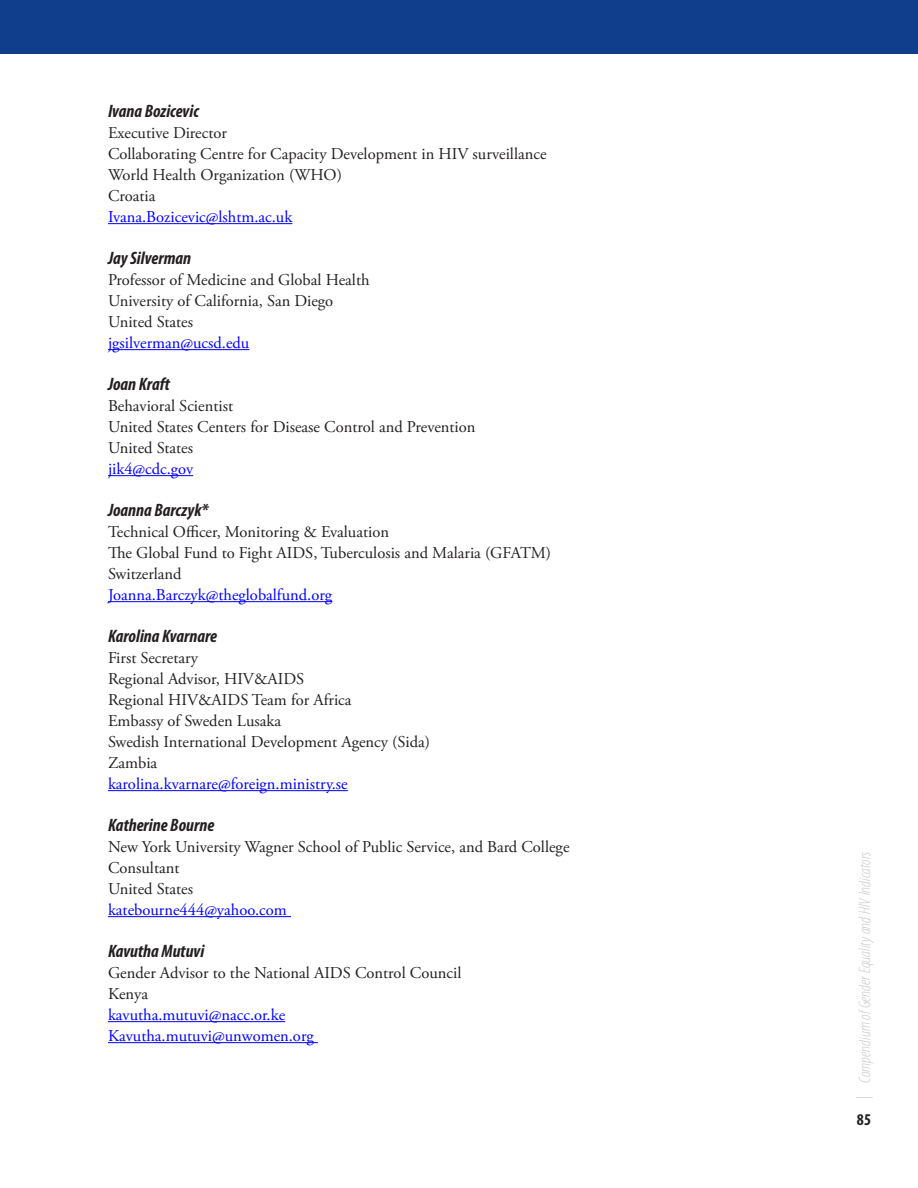
<style>
.page{position:relative;width:918px;height:1188px;background:#fff}
.page>*{position:absolute;margin:0;border:0;box-sizing:border-box;transform-origin:0 0}
.subhed_second{font:italic 700 condensed 18px "Myriad Pro";color:#231f20}
.body_text{font:16.5px "Adobe Garamond Pro";color:#231f20}
.URL{font:16.5px "Adobe Garamond Pro";color:#00f}
.t1{font:italic 300 condensed 16.5px "Myriad Pro";color:#c7c8ca}
.t2{font:700 condensed 16.5px "Myriad Pro";color:#231f20}
.s1{font-style:normal}
</style>
<div class="page">
<div style="left:0;top:0;width:918px;height:54px;background:#103d8c"></div>
<hr style="left:108px;top:223px;width:184px;height:1px;background:#00f">
<hr style="left:108px;top:349px;width:141px;height:1px;background:#00f">
<hr style="left:108px;top:475px;width:85px;height:1px;background:#00f">
<hr style="left:108px;top:601px;width:224px;height:1px;background:#00f">
<hr style="left:108px;top:790px;width:240px;height:1px;background:#00f">
<hr style="left:108px;top:916px;width:183px;height:1px;background:#00f">
<hr style="left:108px;top:1021px;width:177px;height:1px;background:#00f">
<hr style="left:108px;top:1042px;width:210px;height:1px;background:#00f">
<p class="subhed_second" style="left:108px;top:100px;width:92px">Ivana Bozicevic</p>
<p class="body_text" style="left:108px;top:123px;width:120px">Executive Director</p>
<p class="body_text" style="left:108px;top:144px;width:440px">Collaborating Centre for Capacity Development in HIV surveillance</p>
<p class="body_text" style="left:108px;top:165px;width:236px">World Health Organization (WHO)</p>
<p class="body_text" style="left:108px;top:186px;width:49px">Croatia</p>
<p class="URL" style="left:108px;top:207px;width:186px">Ivana.Bozicevic@lshtm.ac.uk</p>
<p class="subhed_second" style="left:108px;top:247px;width:85px">Jay Silverman</p>
<p class="body_text" style="left:108px;top:270px;width:263px">Professor of Medicine and Global Health</p>
<p class="body_text" style="left:108px;top:291px;width:227px">University of California, San Diego</p>
<p class="body_text" style="left:108px;top:312px;width:87px">United States</p>
<p class="URL" style="left:108px;top:333px;width:143px">jgsilverman@ucsd.edu</p>
<p class="subhed_second" style="left:108px;top:373px;width:64px">Joan Kraft</p>
<p class="body_text" style="left:108px;top:396px;width:127px">Behavioral Scientist</p>
<p class="body_text" style="left:108px;top:417px;width:369px">United States Centers for Disease Control and Prevention</p>
<p class="body_text" style="left:108px;top:438px;width:87px">United States</p>
<p class="URL" style="left:108px;top:459px;width:87px">jik4@cdc.gov</p>
<p class="subhed_second" style="left:108px;top:499px;width:102px">Joanna Barczyk*</p>
<p class="body_text" style="left:108px;top:522px;width:283px">Technical Officer, Monitoring &amp; Evaluation</p>
<p class="body_text" style="left:108px;top:543px;width:445px">The Global Fund to Fight AIDS, Tuberculosis and Malaria (GFATM)</p>
<p class="body_text" style="left:108px;top:564px;width:75px">Switzerland</p>
<p class="URL" style="left:108px;top:585px;width:226px">Joanna.Barczyk@theglobalfund.org</p>
<p class="subhed_second" style="left:108px;top:625px;width:111px">Karolina Kvarnare</p>
<p class="body_text" style="left:108px;top:648px;width:92px">First Secretary</p>
<p class="body_text" style="left:108px;top:669px;width:198px">Regional Advisor, HIV&amp;AIDS</p>
<p class="body_text" style="left:108px;top:690px;width:245px">Regional HIV&amp;AIDS Team for Africa</p>
<p class="body_text" style="left:108px;top:711px;width:175px">Embassy of Sweden Lusaka</p>
<p class="body_text" style="left:108px;top:732px;width:324px">Swedish International Development Agency (Sida)</p>
<p class="body_text" style="left:108px;top:753px;width:51px">Zambia</p>
<p class="URL" style="left:108px;top:774px;width:241px">karolina.kvarnare@foreign.ministry.se</p>
<p class="subhed_second" style="left:108px;top:814px;width:108px">Katherine Bourne</p>
<p class="body_text" style="left:108px;top:837px;width:463px">New York University Wagner School of Public Service, and Bard College</p>
<p class="body_text" style="left:108px;top:858px;width:73px">Consultant</p>
<p class="body_text" style="left:108px;top:879px;width:87px">United States</p>
<p class="URL" style="left:108px;top:900px;width:180px">katebourne444@yahoo.com</p>
<p class="subhed_second" style="left:108px;top:940px;width:98px">Kavutha Mutuvi</p>
<p class="body_text" style="left:108px;top:963px;width:355px">Gender Advisor to the National AIDS Control Council</p>
<p class="body_text" style="left:108px;top:984px;width:42px">Kenya</p>
<p class="URL" style="left:108px;top:1005px;width:179px">kavutha.mutuvi@nacc.or.ke</p>
<p class="URL" style="left:108px;top:1026px;width:207px">Kavutha.mutuvi@unwomen.org</p>
<p class="t1" style="left:855px;top:1099px;width:249px;rotate:-90deg"><span class="s1">|</span> Compendium ofGender Equality and HIV Indicators</p>
<p class="t2" style="left:857px;top:1109px;width:16px">85</p>
</div>
